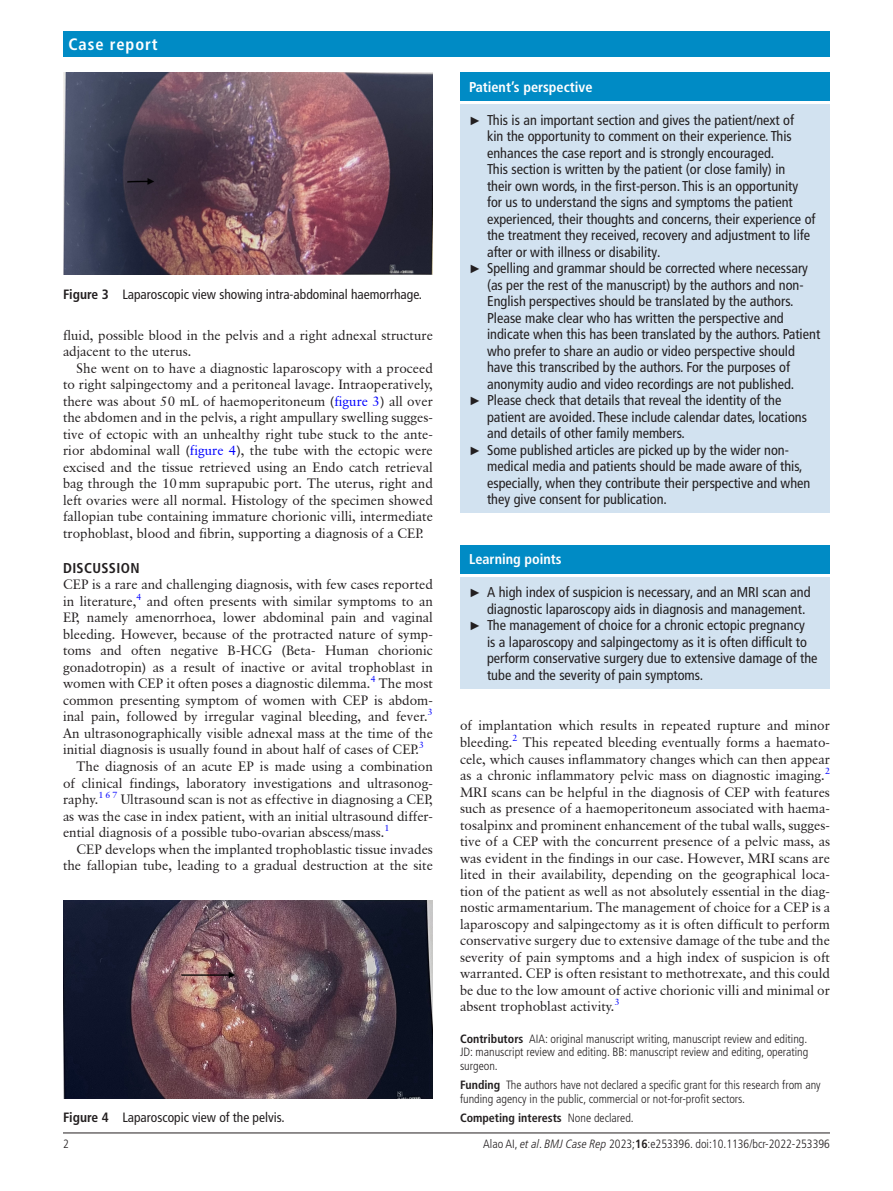
<style>
.page{position:relative;width:893px;height:1191px;background:#fff}
.page>*{position:absolute;margin:0;border:0;box-sizing:border-box;transform-origin:0 0}
.t1{font:700 condensed 16.5px "Frutiger LT Pro";letter-spacing:.055em;color:#fff}
.t2{font:condensed 14.25px "Frutiger LT Pro";color:#231f20}
.t3{font:700 condensed 14.25px "Frutiger LT Pro";color:#fff}
.t4{font:700 condensed 14.25px "Frutiger LT Pro";letter-spacing:.025em;color:#231f20}
.t5{font:13.5px/16.5px "Classical Garamond BT";color:#231f20;text-align:justify}
.t6{font:condensed 13.5px "Frutiger LT Pro";color:#231f20}
.t7{font:300 condensed 12px/13.5px "Frutiger LT Pro";color:#231f20;text-align:justify}
.t8{font:700 condensed 12px "Frutiger LT Pro";color:#231f20}
.s1{font-weight:700}
.s2{color:#00f}
.s3{font-family:"Arial";font-stretch:normal;font-size:12px}
.s4{font-weight:300}
.s5{font-style:italic}
</style>
<div class="page">
<hr style="left:63px;top:1132px;width:767px;height:1px;background:#231f20">
<div style="left:63px;top:31px;width:767px;height:25px;background:#008bc5"></div>
<img style="left:63px;top:72px;width:370px;height:202px">
<img style="left:63px;top:901px;width:370px;height:197px">
<div style="left:460px;top:72px;width:370px;height:29px;background:#008bc5"></div>
<div style="left:460px;top:105px;width:370px;height:408px;background:#d2e2f0"></div>
<div style="left:460px;top:544px;width:370px;height:29px;background:#008bc5"></div>
<div style="left:460px;top:577px;width:370px;height:111px;background:#d2e2f0"></div>
<p class="t1" style="left:69px;top:34px;width:91px">Case report</p>
<p class="t6" style="left:63px;top:286px;width:361px"><span class="s1">Figure 3</span> Laparoscopic view showing intra-abdominal haemorrhage.</p>
<p class="t5" style="left:63px;top:326px;width:371px">fluid, possible blood in the pelvis and a right adnexal structure adjacent to the uterus.</p>
<p class="t5" style="left:63px;top:359px;width:371px;text-indent:14px">She went on to have a diagnostic laparoscopy with a proceed to right salpingectomy and a peritoneal lavage. Intraoperatively, there was about 50 mL of haemoperitoneum (<span class="s2">figure 3</span>) all over the abdomen and in the pelvis, a right ampullary swelling sugges&shy;tive of ectopic with an unhealthy right tube stuck to the ante&shy;rior abdominal wall (<span class="s2">figure 4</span>), the tube with the ectopic were excised and the tissue retrieved using an Endo catch retrieval bag through the 10mm suprapubic port. The uterus, right and left ovaries were all normal. Histology of the specimen showed fallopian tube containing immature chorionic villi, intermediate trophoblast, blood and fibrin, supporting a diagnosis of a CEP.</p>
<p class="t4" style="left:63px;top:559px;width:78px">DISCUSSION</p>
<p class="t5" style="left:63px;top:576px;width:371px">CEP is a rare and challenging diagnosis, with few cases reported</p>
<p class="t5" style="left:63px;top:593px;width:371px">in literature,<sup>4</sup> and often presents with similar symptoms to an</p>
<p class="t5" style="left:63px;top:609px;width:371px">EP, namely amenorrhoea, lower abdominal pain and vaginal</p>
<p class="t5" style="left:63px;top:626px;width:371px">bleeding. However, because of the protracted nature of symp-</p>
<p class="t5" style="left:63px;top:642px;width:371px">toms and often negative B-HCG (Beta- Human chorionic</p>
<p class="t5" style="left:63px;top:659px;width:371px">gonadotropin) as a result of inactive or avital trophoblast in</p>
<p class="t5" style="left:63px;top:675px;width:371px">women with CEP it often poses a diagnostic dilemma.<sup>4</sup> The most</p>
<p class="t5" style="left:63px;top:692px;width:371px">common presenting symptom of women with CEP is abdom-</p>
<p class="t5" style="left:63px;top:708px;width:371px">inal pain, followed by irregular vaginal bleeding, and fever.<sup>3</sup></p>
<p class="t5" style="left:63px;top:725px;width:371px">An ultrasonographically visible adnexal mass at the time of the</p>
<p class="t5" style="left:63px;top:741px;width:363px">initial diagnosis is usually found in about half of cases of CEP.<sup>3</sup></p>
<p class="t5" style="left:76px;top:758px;width:358px">The diagnosis of an acute EP is made using a combination</p>
<p class="t5" style="left:63px;top:774px;width:371px">of clinical findings, laboratory investigations and ultrasonog-</p>
<p class="t5" style="left:63px;top:791px;width:371px">raphy.<sup>1</sup> <sup>6</sup> <sup>7</sup> Ultrasound scan is not as effective in diagnosing a CEP,</p>
<p class="t5" style="left:63px;top:807px;width:371px">as was the case in index patient, with an initial ultrasound differ-</p>
<p class="t5" style="left:63px;top:824px;width:328px">ential diagnosis of a possible tubo-ovarian abscess/mass.<sup>1</sup></p>
<p class="t5" style="left:76px;top:840px;width:358px">CEP develops when the implanted trophoblastic tissue invades</p>
<p class="t5" style="left:63px;top:857px;width:371px">the fallopian tube, leading to a gradual destruction at the site</p>
<p class="t6" style="left:63px;top:1109px;width:223px"><span class="s1">Figure 4</span> Laparoscopic view of the pelvis.</p>
<p class="t3" style="left:469px;top:78px;width:125px">Patient’s perspective</p>
<p class="t2" style="left:469px;top:111px;width:327px"><span class="s3">►</span> This is an important section and gives the patient/next of</p>
<p class="t2" style="left:487px;top:128px;width:306px">kin the opportunity to comment on their experience. This</p>
<p class="t2" style="left:487px;top:144px;width:289px">enhances the case report and is strongly encouraged.</p>
<p class="t2" style="left:487px;top:161px;width:300px">This section is written by the patient (or close family) in</p>
<p class="t2" style="left:487px;top:177px;width:313px">their own words, in the first-person. This is an opportunity</p>
<p class="t2" style="left:487px;top:194px;width:307px">for us to understand the signs and symptoms the patient</p>
<p class="t2" style="left:487px;top:210px;width:330px">experienced, their thoughts and concerns, their experience of</p>
<p class="t2" style="left:487px;top:227px;width:325px">the treatment they received, recovery and adjustment to life</p>
<p class="t2" style="left:487px;top:243px;width:175px">after or with illness or disability.</p>
<p class="t2" style="left:469px;top:260px;width:340px"><span class="s3">►</span> Spelling and grammar should be corrected where necessary</p>
<p class="t2" style="left:487px;top:276px;width:318px">(as per the rest of the manuscript) by the authors and non-</p>
<p class="t2" style="left:487px;top:293px;width:308px">English perspectives should be translated by the authors.</p>
<p class="t2" style="left:487px;top:309px;width:298px">Please make clear who has written the perspective and</p>
<p class="t2" style="left:487px;top:326px;width:335px">indicate when this has been translated by the authors. Patient</p>
<p class="t2" style="left:487px;top:342px;width:309px">who prefer to share an audio or video perspective should</p>
<p class="t2" style="left:487px;top:359px;width:305px">have this transcribed by the authors. For the purposes of</p>
<p class="t2" style="left:487px;top:375px;width:309px">anonymity audio and video recordings are not published.</p>
<p class="t2" style="left:469px;top:392px;width:314px"><span class="s3">►</span> Please check that details that reveal the identity of the</p>
<p class="t2" style="left:487px;top:408px;width:321px">patient are avoided. These include calendar dates, locations</p>
<p class="t2" style="left:487px;top:425px;width:199px">and details of other family members.</p>
<p class="t2" style="left:469px;top:441px;width:321px"><span class="s3">►</span> Some published articles are picked up by the wider non-</p>
<p class="t2" style="left:487px;top:458px;width:317px">medical media and patients should be made aware of this,</p>
<p class="t2" style="left:487px;top:474px;width:325px">especially, when they contribute their perspective and when</p>
<p class="t2" style="left:487px;top:491px;width:181px">they give consent for publication.</p>
<p class="t3" style="left:469px;top:551px;width:94px">Learning points</p>
<p class="t2" style="left:469px;top:584px;width:343px"><span class="s3">►</span> A high index of suspicion is necessary, and an MRI scan and</p>
<p class="t2" style="left:487px;top:600px;width:320px">diagnostic laparoscopy aids in diagnosis and management.</p>
<p class="t2" style="left:469px;top:617px;width:337px"><span class="s3">►</span> The management of choice for a chronic ectopic pregnancy</p>
<p class="t2" style="left:487px;top:633px;width:321px">is a laparoscopy and salpingectomy as it is often difficult to</p>
<p class="t2" style="left:487px;top:650px;width:332px">perform conservative surgery due to extensive damage of the</p>
<p class="t2" style="left:487px;top:666px;width:217px">tube and the severity of pain symptoms.</p>
<p class="t5" style="left:460px;top:717px;width:371px">of implantation which results in repeated rupture and minor bleeding.<sup>2</sup> This repeated bleeding eventually forms a haemato&shy;cele, which causes inflammatory changes which can then appear as a chronic inflammatory pelvic mass on diagnostic imaging.<sup>2<br></sup>MRI scans can be helpful in the diagnosis of CEP with features such as presence of a haemoperitoneum associated with haema&shy;tosalpinx and prominent enhancement of the tubal walls, sugges&shy;tive of a CEP with the concurrent presence of a pelvic mass, as was evident in the findings in our case. However, MRI scans are lited in their availability, depending on the geographical loca&shy;tion of the patient as well as not absolutely essential in the diag&shy;nostic armamentarium. The management of choice for a CEP is a laparoscopy and salpingectomy as it is often difficult to perform conservative surgery due to extensive damage of the tube and the severity of pain symptoms and a high index of suspicion is oft warranted. CEP is often resistant to methotrexate, and this could be due to the low amount of active chorionic villi and minimal or absent trophoblast activity.<sup>3</sup></p>
<p class="t7" style="left:460px;top:1031px;width:350px"><span class="s1">Contributors</span> AIA: original manuscript writing, manuscript review and editing.<br>JD: manuscript review and editing. BB: manuscript review and editing, operating surgeon.</p>
<p class="t7" style="left:460px;top:1078px;width:362px"><span class="s1">Funding</span> The authors have not declared a specific grant for this research from any funding agency in the public, commercial or not-for-profit sectors.</p>
<p class="t8" style="left:460px;top:1110px;width:175px">Competing interests <span class="s4">None declared.</span></p>
<p class="t7" style="left:63px;top:1136px;width:7px">2</p>
<p class="t7" style="left:483px;top:1136px;width:348px">Alao AI, <span class="s5">et al</span>. <span class="s5">BMJ Case Rep</span> 2023;<span class="s1">16</span>:e253396. doi:10.1136/bcr-2022-253396</p>
</div>
